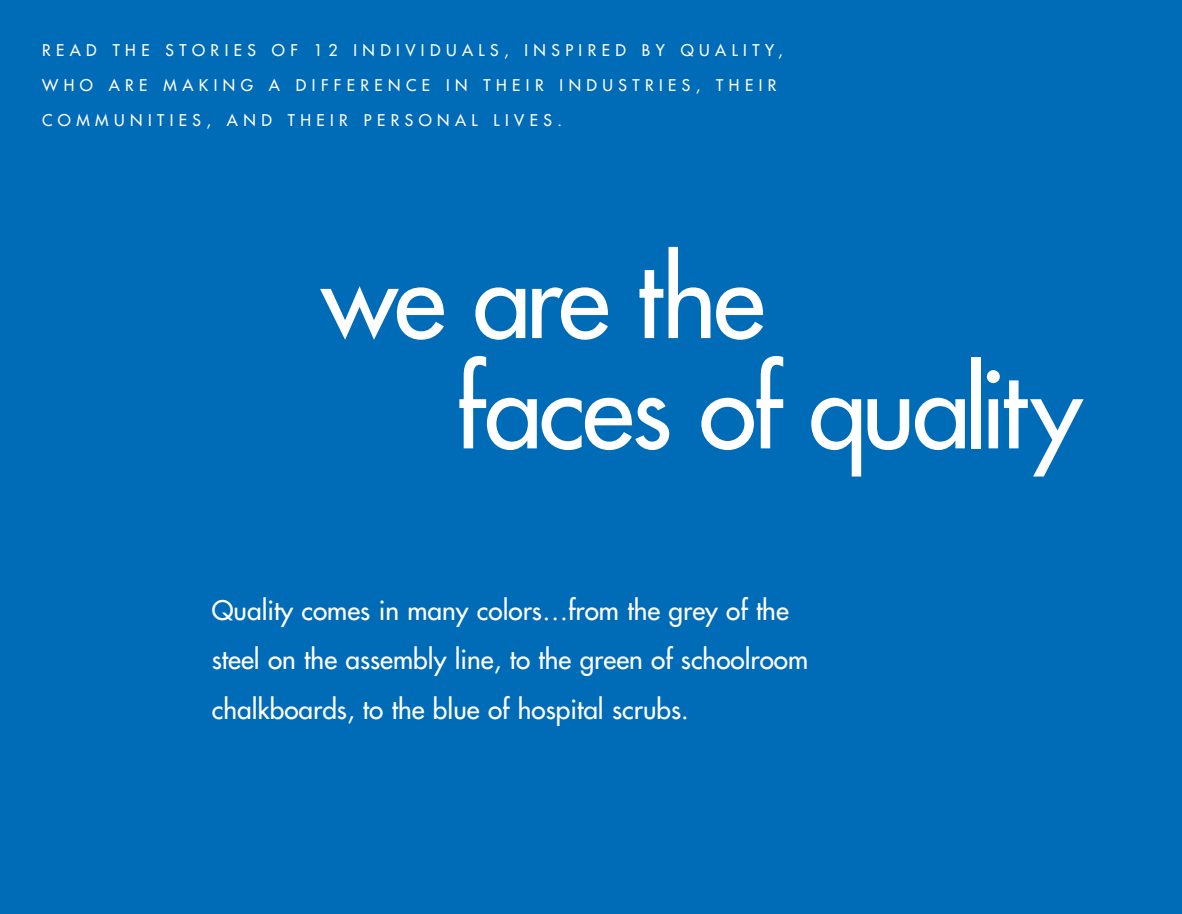
<style>
.page{position:relative;width:1182px;height:914px;background:#fff}
.page>*{position:absolute;margin:0;border:0;box-sizing:border-box;transform-origin:0 0}
.t1{font:105px/110.2px "Futura";letter-spacing:-.035em;color:#fff}
.t2{font:26.25px/49px "Futura";color:#fff}
.t3{font:15.75px "Futura";letter-spacing:.345em;color:#fff}
</style>
<div class="page">
<div style="left:0;top:0;width:1181px;height:913px;background:#006bb6"></div>
<p class="t3" style="left:42px;top:42px;width:742px">READ THE STORIES OF 12 INDIVIDUALS, INSPIRED BY QUALITY,</p>
<p class="t3" style="left:42px;top:77px;width:735px">WHO ARE MAKING A DIFFERENCE IN THEIR INDUSTRIES, THEIR</p>
<p class="t3" style="left:42px;top:112px;width:521px">COMMUNITIES, AND THEIR PERSONAL LIVES.</p>
<h1 class="t1" style="left:455px;top:251px;width:628px;text-indent:-133px">we are the<br>faces of quality</h1>
<h2 class="t2" style="left:212px;top:588px;width:598px">Quality comes in many colors…from the grey of the steel on the assembly line, to the green of schoolroom chalkboards, to the blue of hospital scrubs.</h2>
</div>
